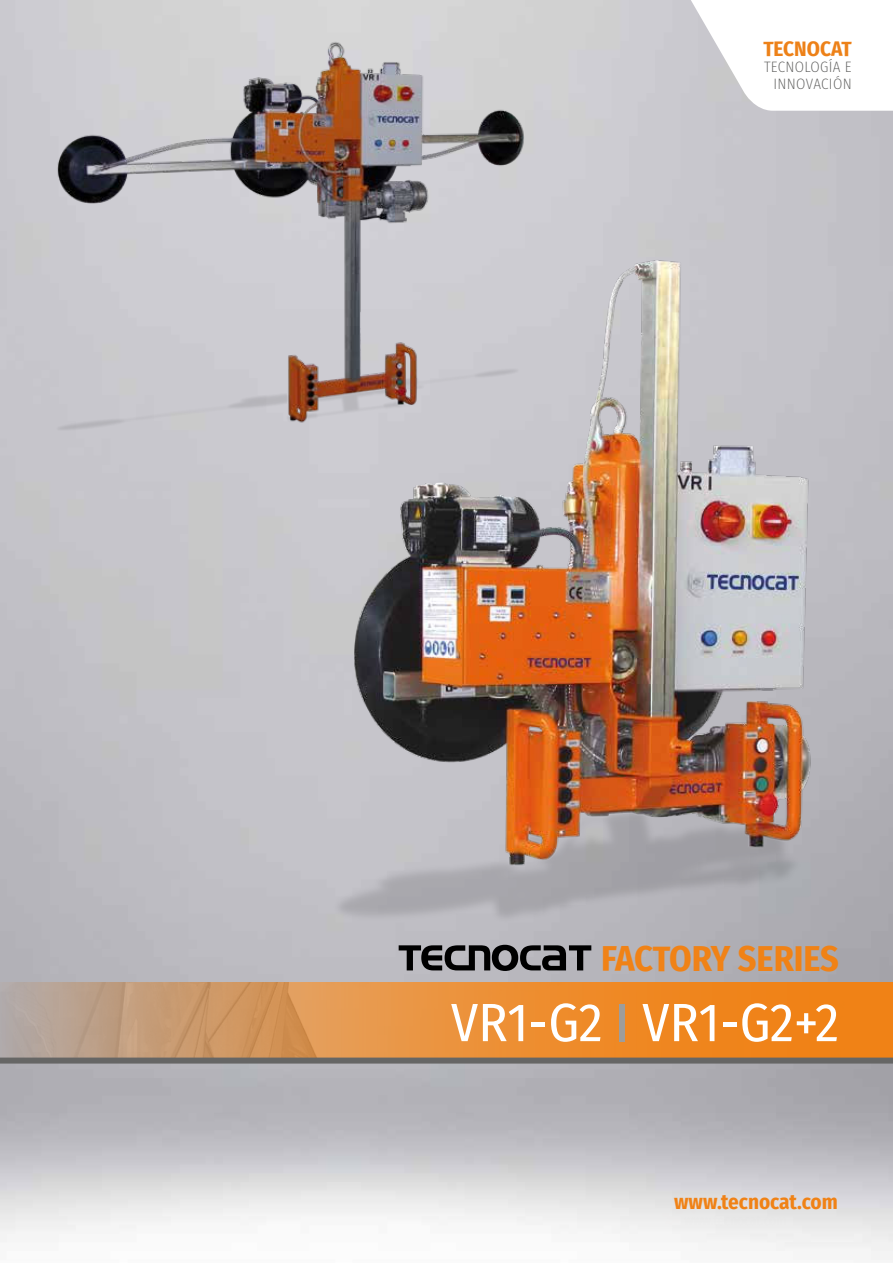
<style>
.page{position:relative;width:893px;height:1263px;background:#fff}
.page>*{position:absolute;margin:0;border:0;box-sizing:border-box;transform-origin:0 0}
.t1{font:54px "Fira Sans Condensed";letter-spacing:-.005em;color:#fff}
.t2{font:700 36px "Fira Sans Condensed";letter-spacing:-.01em;color:#f08216}
.t3{font:700 21px "Fira Sans Condensed";color:#f08216}
.t4{font:700 21px "Fira Sans Condensed";color:#ed8118}
.t5{font:200 15px/16.5px "Fira Sans Condensed";letter-spacing:.02em;color:#575756;text-align:right}
.s1{color:#9d9d9c}
</style>
<div class="page">
<svg style="left:664px;top:0;width:229px;height:111px"></svg>
<svg style="left:399px;top:965px;width:192px;height:6px"></svg>
<svg style="left:0;top:982px;width:893px;height:75px;background:#de9146"></svg>
<div style="left:0;top:1057px;width:893px;height:6px;background:#666665"></div>
<img style="left:84px;top:228px;width:809px;height:737px">
<img style="left:34px;top:34px;width:521px;height:409px">
<h3 class="t4" style="left:763px;top:34px;width:90px">TECNOCAT</h3>
<p class="t5" style="left:764px;top:59px;width:89px">TECNOLOGÍA E<br>INNOVACIÓN</p>
<h2 class="t2" style="left:601px;top:933px;width:239px">FACTORY SERIES</h2>
<h1 class="t1" style="left:451px;top:984px;width:390px">VR1-G2 <span class="s1">I</span> VR1-G2+2</h1>
<h3 class="t3" style="left:674px;top:1187px;width:165px">www.tecnocat.com</h3>
</div>
